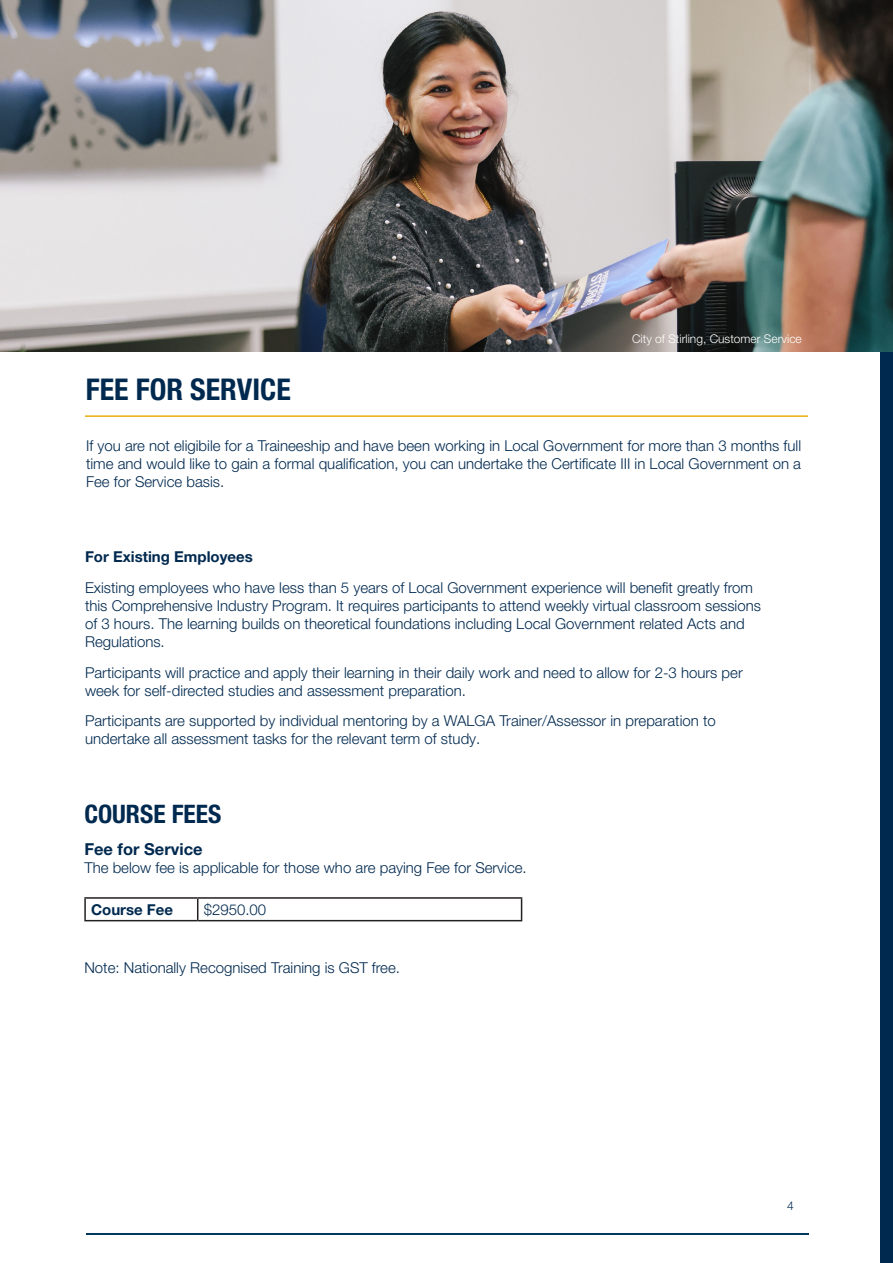
<style>
.page{position:relative;width:893px;height:1263px;background:#fff}
.page>*{position:absolute;margin:0;border:0;box-sizing:border-box;transform-origin:0 0}
.Main_Heading_Blue{font:700 condensed 30px "Helvetica Neue LT Pro";color:#00294f}
.Main_Heading_Blue-2{font:700 condensed 25.5px "Helvetica Neue LT Pro";color:#00294f}
.t1{font:700 16.5px "Helvetica Neue LT Pro";color:#00294f}
.BODY{font:300 15px/18px "Helvetica Neue LT Pro";color:#00294f}
.BODY-2{font:700 15px "Helvetica Neue LT Pro";color:#00294f}
.t2{font:300 12px "Helvetica Neue LT Pro";color:#fff}
.t3{font:300 12px "Helvetica Neue LT Pro";color:#00294f}
</style>
<div class="page">
<div style="left:880px;top:0;width:13px;height:1263px;background:#00294f"></div>
<hr style="left:86px;top:1233px;width:723px;height:1px;background:#03375d">
<hr style="left:84px;top:897px;width:114px;height:2px;background:#231f20">
<hr style="left:84px;top:899px;width:2px;height:21px;background:#231f20">
<hr style="left:198px;top:897px;width:324px;height:2px;background:#231f20">
<svg style="left:197px;top:899px;width:1px;height:21px"></svg>
<svg style="left:521px;top:899px;width:1px;height:21px"></svg>
<hr style="left:84px;top:920px;width:114px;height:1px;background:#231f20">
<hr style="left:198px;top:920px;width:324px;height:1px;background:#231f20">
<hr style="left:85px;top:415px;width:723px;height:2px;background:#e8ae0f">
<img style="left:0;top:0;width:893px;height:352px">
<p class="Main_Heading_Blue" style="left:86px;top:371px;width:206px">FEE FOR SERVICE</p>
<p class="t2" style="left:632px;top:331px;width:171px">City of Stirling, Customer Service</p>
<p class="BODY" style="left:86px;top:436px;width:716px;text-align:justify">If you are not eligibile for a Traineeship and have been working in Local Government for more than 3 months full time and would like to gain a formal qualification, you can undertake the Certificate III in Local Government on a Fee for Service basis.</p>
<p class="BODY-2" style="left:85px;top:547px;width:169px">For Existing Employees</p>
<p class="BODY" style="left:85px;top:578px;width:677px">Existing employees who have less than 5 years of Local Government experience will benefit greatly from this Comprehensive Industry Program. It requires participants to attend weekly virtual classroom sessions of 3 hours. The learning builds on theoretical foundations including Local Government related Acts and Regulations.</p>
<p class="BODY" style="left:85px;top:663px;width:659px">Participants will practice and apply their learning in their daily work and need to allow for 2-3 hours per week for self-directed studies and assessment preparation.</p>
<p class="BODY" style="left:85px;top:712px;width:632px">Participants are supported by individual mentoring by a WALGA Trainer/Assessor in preparation to undertake all assessment tasks for the relevant term of study.</p>
<p class="Main_Heading_Blue-2" style="left:84px;top:798px;width:138px">COURSE FEES</p>
<p class="t1" style="left:84px;top:839px;width:120px">Fee for Service</p>
<p class="BODY" style="left:84px;top:858px;width:444px">The below fee is applicable for those who are paying Fee for Service.</p>
<p class="BODY-2" style="left:91px;top:900px;width:83px">Course Fee</p>
<p class="BODY" style="left:204px;top:900px;width:64px">$2950.00</p>
<p class="BODY" style="left:84px;top:958px;width:317px">Note: Nationally Recognised Training is GST free.</p>
<p class="t3" style="left:787px;top:1198px;width:8px">4</p>
</div>
